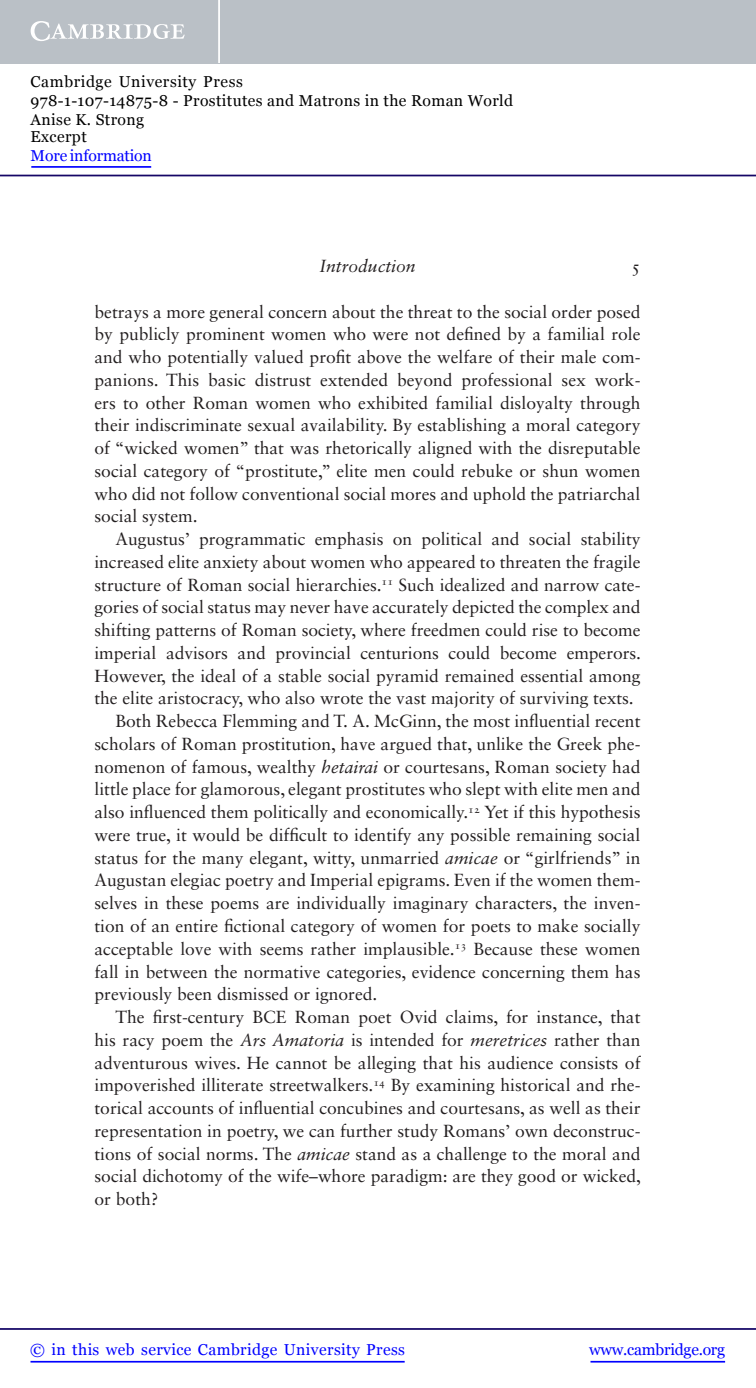
<style>
.page{position:relative;width:756px;height:1388px;background:#fff}
.page>*{position:absolute;margin:0;border:0;box-sizing:border-box;transform-origin:0 0}
.t1{font:17.5px/22.8px "Sabon LT Std";color:#231f20;text-align:justify}
.t2{font:italic 17.5px "Sabon LT Std";color:#231f20}
.t3{font:16.62px "Sabon LT Std";color:#231f20}
.t4{font:15.75px/18.9px "Georgia";letter-spacing:.025em;color:#000}
.t5{font:15.75px "Georgia";letter-spacing:.025em;color:#00f}
.t6{font:15.75px "Georgia";letter-spacing:-.015em;color:#00f}
.t7{font:15.75px "Georgia";letter-spacing:-.01em;color:#00f}
.s1{font-style:italic}
</style>
<div class="page">
<hr style="left:591px;top:1361px;width:134px;height:1px;background:#00f">
<hr style="left:0;top:1328px;width:756px;height:2px;background:#150666">
<hr style="left:31px;top:1361px;width:374px;height:1px;background:#00f">
<div style="left:0;top:0;width:756px;height:63px;background:#bac0c6"></div>
<svg style="left:31px;top:21px;width:154px;height:20px"></svg>
<hr style="left:218px;top:0;width:2px;height:63px;background:#fff">
<hr style="left:0;top:175px;width:756px;height:1px;background:#150666">
<hr style="left:31px;top:166px;width:120px;height:2px;background:#00f">
<p class="t4" style="left:31px;top:73px;width:484px">Cambridge University Press<br>978-1-107-14875-8 - Prostitutes and Matrons in the Roman World<br>Anise K. Strong</p>
<p class="t4" style="left:31px;top:128px;width:58px">Excerpt</p>
<p class="t7" style="left:31px;top:146px;width:123px">More information</p>
<p class="t2" style="left:319px;top:259px;width:98px">Introduction</p>
<p class="t3" style="left:631px;top:260px;width:11px">5</p>
<p class="t1" style="left:94px;top:302px;width:548px">betrays a more general concern about the threat to the social order posed by publicly prominent women who were not defined by a familial role and who potentially valued profit above the welfare of their male com&shy;panions. This basic distrust extended beyond professional sex work&shy;ers to other Roman women who exhibited familial disloyalty through their indiscriminate sexual availability. By establishing a moral category of “wicked women” that was rhetorically aligned with the disreputable social category of “prostitute,” elite men could rebuke or shun women who did not follow conventional social mores and uphold the patriarchal social system.</p>
<p class="t1" style="left:116px;top:529px;width:527px">Augustus ’ programmatic emphasis on political and social stability</p>
<p class="t1" style="left:94px;top:552px;width:547px">increased elite anxiety about women who appeared to threaten the fragile</p>
<p class="t1" style="left:94px;top:575px;width:548px">structure of Roman social hierarchies. <sup>11</sup> Such idealized and narrow cate-</p>
<p class="t1" style="left:95px;top:598px;width:547px">gories of social status may never have accurately depicted the complex and</p>
<p class="t1" style="left:95px;top:620px;width:547px">shifting patterns of Roman society, where freedmen could rise to become</p>
<p class="t1" style="left:95px;top:643px;width:548px">imperial advisors and provincial centurions could become emperors.</p>
<p class="t1" style="left:95px;top:666px;width:547px">However, the ideal of a stable social pyramid remained essential among</p>
<p class="t1" style="left:95px;top:689px;width:541px">the elite aristocracy, who also wrote the vast majority of surviving texts.</p>
<p class="t1" style="left:116px;top:711px;width:526px">Both Rebecca Flemming and T. A. McGinn , the most influential recent</p>
<p class="t1" style="left:95px;top:734px;width:547px">scholars of Roman prostitution, have argued that, unlike the Greek phe-</p>
<p class="t1" style="left:95px;top:757px;width:548px">nomenon of famous, wealthy <span class="s1">hetairai</span> or courtesan s, Roman society had</p>
<p class="t1" style="left:95px;top:780px;width:548px">little place for glamorous, elegant prostitutes who slept with elite men and</p>
<p class="t1" style="left:95px;top:802px;width:547px">also influenced them politically and economically. <sup>12</sup> Yet if this hypothesis</p>
<p class="t1" style="left:94px;top:825px;width:548px">were true, it would be difficult to identify any possible remaining social</p>
<p class="t1" style="left:94px;top:848px;width:547px">status for the many elegant, witty, unmarried <span class="s1">amicae</span> or “girlfriends” in</p>
<p class="t1" style="left:94px;top:871px;width:548px">Augustan elegiac poetry and Imperial epigrams. Even if the women them-</p>
<p class="t1" style="left:94px;top:893px;width:548px">selves in these poems are individually imaginary characters, the inven-</p>
<p class="t1" style="left:94px;top:916px;width:548px">tion of an entire fictional category of women for poets to make socially</p>
<p class="t1" style="left:94px;top:939px;width:548px">acceptable love with seems rather implausible. <sup>13</sup> Because these women</p>
<p class="t1" style="left:95px;top:962px;width:548px">fall in between the normative categories, evidence concerning them has</p>
<p class="t1" style="left:95px;top:984px;width:284px">previously been dismissed or ignored.</p>
<p class="t1" style="left:116px;top:1007px;width:527px">The first-century BCE Roman poet Ovid claims, for instance, that</p>
<p class="t1" style="left:94px;top:1030px;width:547px">his racy poem the <span class="s1">Ars Amatoria</span> is intended for <span class="s1">meretrices</span> rather than</p>
<p class="t1" style="left:94px;top:1053px;width:547px">adventurous wives. He cannot be alleging that his audience consists of</p>
<p class="t1" style="left:94px;top:1075px;width:548px">impoverished illiterate streetwalkers. <sup>14</sup> By examining historical and rhe-</p>
<p class="t1" style="left:95px;top:1098px;width:547px">torical accounts of influential concubines and courtesans, as well as their</p>
<p class="t1" style="left:95px;top:1121px;width:548px">representation in poetry, we can further study Romans’ own deconstruc-</p>
<p class="t1" style="left:95px;top:1144px;width:547px">tions of social norms. The <span class="s1">amicae</span> stand as a challenge to the moral and</p>
<p class="t1" style="left:95px;top:1166px;width:548px">social dichotomy of the wife–whore paradigm: are they good or wicked,</p>
<p class="t1" style="left:95px;top:1189px;width:66px">or both?</p>
<p class="t5" style="left:30px;top:1339px;width:376px">© in this web service Cambridge University Press</p>
<p class="t6" style="left:589px;top:1339px;width:137px">www.cambridge.org</p>
</div>
